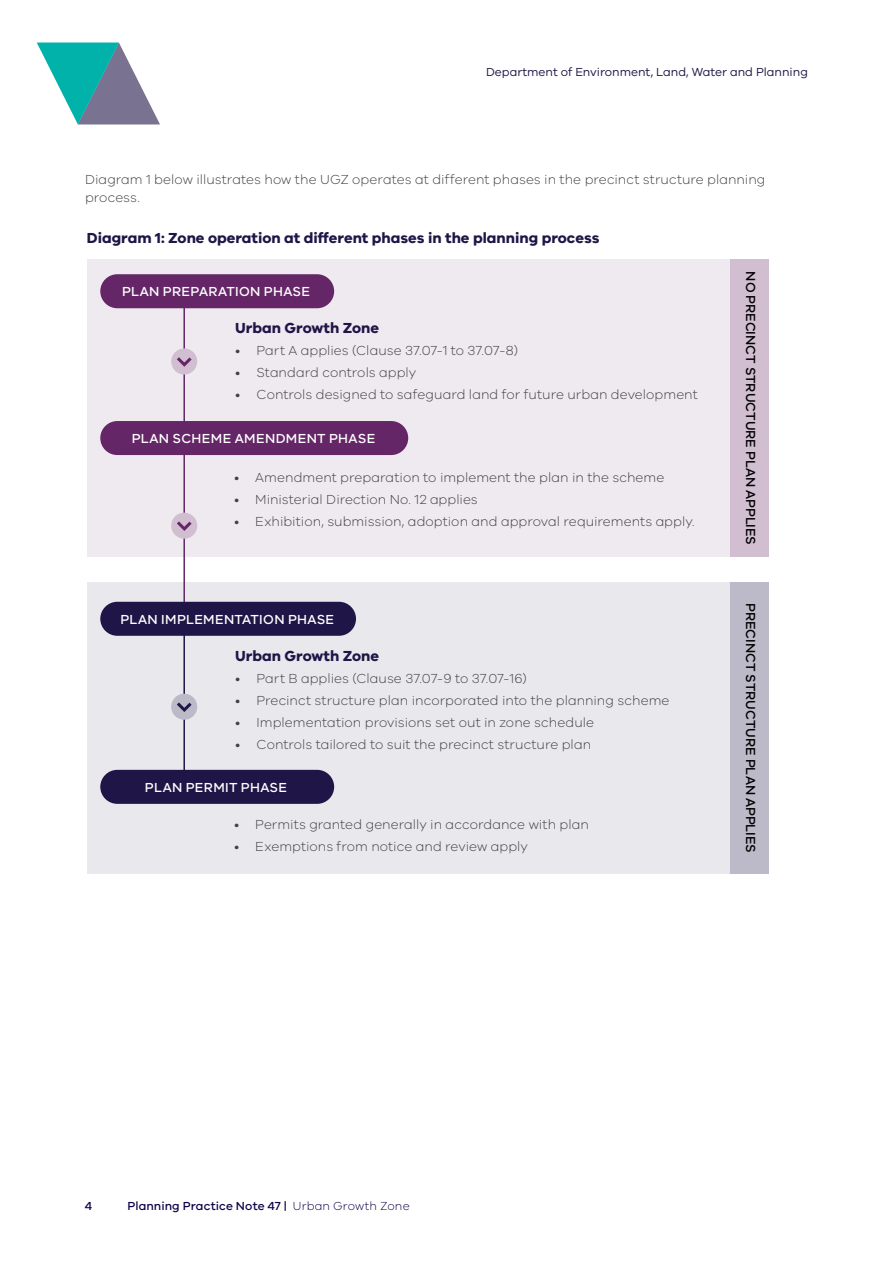
<style>
.page{position:relative;width:893px;height:1263px;background:#fff}
.page>*{position:absolute;margin:0;border:0;box-sizing:border-box;transform-origin:0 0}
.t1{font:700 15px "VIC";color:#201547}
.t2{font:300 13.5px/18px "VIC";letter-spacing:.005em;color:#414042}
.t3{font:500 13.5px "VIC";letter-spacing:.025em;color:#fff}
.t4{font:500 13.5px "VIC";color:#000}
.t5{font:12px "VIC";color:#201547}
.t6{font:500 12px "VIC";letter-spacing:.005em;color:#100249}
.s1{font-weight:300}
</style>
<div class="page">
<svg style="left:37px;top:43px;width:123px;height:81px"></svg>
<div style="left:87px;top:259px;width:681px;height:298px;background:#efe9f0"></div>
<div style="left:87px;top:582px;width:681px;height:291px;background:#e9e8ed"></div>
<hr style="left:183px;top:304px;width:2px;height:308px;background:#642667">
<hr style="left:183px;top:619px;width:2px;height:172px;background:#201547">
<div style="left:100px;top:274px;width:234px;height:34px;background:#642667;border-radius:17px"></div>
<div style="left:100px;top:602px;width:256px;height:34px;background:#201547;border-radius:17px"></div>
<div style="left:100px;top:421px;width:308px;height:34px;background:#642667;border-radius:17px"></div>
<div style="left:100px;top:770px;width:234px;height:34px;background:#201547;border-radius:17px"></div>
<div style="left:730px;top:259px;width:38px;height:298px;background:#d1bed1"></div>
<div style="left:730px;top:582px;width:38px;height:291px;background:#bcb9c8"></div>
<div style="left:171px;top:348px;width:26px;height:26px;background:#d1bed1;border-radius:50%"></div>
<svg style="left:177px;top:357px;width:15px;height:10px"></svg>
<div style="left:171px;top:513px;width:26px;height:26px;background:#d1bed1;border-radius:50%"></div>
<svg style="left:177px;top:521px;width:15px;height:10px"></svg>
<div style="left:171px;top:694px;width:26px;height:26px;background:#bcb9c8;border-radius:50%"></div>
<svg style="left:177px;top:702px;width:15px;height:10px"></svg>
<p class="t5" style="left:486px;top:65px;width:323px">Department of Environment, Land, Water and Planning</p>
<p class="t2" style="left:85px;top:170px;width:682px">Diagram 1 below illustrates how the UGZ operates at different phases in the precinct structure planning process.</p>
<p class="t1" style="left:87px;top:228px;width:514px">Diagram 1: Zone operation at different phases in the planning process</p>
<p class="t3" style="left:122px;top:284px;width:190px">PLAN PREPARATION PHASE</p>
<p class="t1" style="left:235px;top:319px;width:145px">Urban Growth Zone</p>
<p class="t2" style="left:235px;top:341px;width:284px">• Part A applies (Clause 37.07-1 to 37.07-8)</p>
<p class="t2" style="left:235px;top:363px;width:183px">• Standard controls apply</p>
<p class="t2" style="left:235px;top:385px;width:464px">• Controls designed to safeguard land for future urban development</p>
<p class="t3" style="left:132px;top:430px;width:245px">PLAN SCHEME AMENDMENT PHASE</p>
<p class="t2" style="left:234px;top:468px;width:432px">• Amendment preparation to implement the plan in the scheme</p>
<p class="t2" style="left:234px;top:490px;width:245px">• Ministerial Direction No. 12 applies</p>
<p class="t2" style="left:234px;top:512px;width:462px">• Exhibition, submission, adoption and approval requirements apply.</p>
<p class="t3" style="left:120px;top:611px;width:215px">PLAN IMPLEMENTATION PHASE</p>
<p class="t1" style="left:235px;top:646px;width:145px">Urban Growth Zone</p>
<p class="t2" style="left:235px;top:669px;width:293px">• Part B applies (Clause 37.07-9 to 37.07-16)</p>
<p class="t2" style="left:235px;top:691px;width:436px">• Precinct structure plan incorporated into the planning scheme</p>
<p class="t2" style="left:235px;top:713px;width:360px">• Implementation provisions set out in zone schedule</p>
<p class="t2" style="left:235px;top:735px;width:357px">• Controls tailored to suit the precinct structure plan</p>
<p class="t3" style="left:145px;top:779px;width:144px">PLAN PERMIT PHASE</p>
<p class="t2" style="left:234px;top:815px;width:356px">• Permits granted generally in accordance with plan</p>
<p class="t2" style="left:234px;top:837px;width:296px">• Exemptions from notice and review apply</p>
<p class="t4" style="left:759px;top:271px;width:275px;rotate:90deg">NO PRECINCT STRUCTURE PLAN APPLIES</p>
<p class="t4" style="left:759px;top:603px;width:251px;rotate:90deg">PRECINCT STRUCTURE PLAN APPLIES</p>
<p class="t6" style="left:85px;top:1198px;width:9px">4</p>
<p class="t6" style="left:127px;top:1198px;width:284px">Planning Practice Note 47 | <span class="s1">Urban Growth Zone</span></p>
</div>
